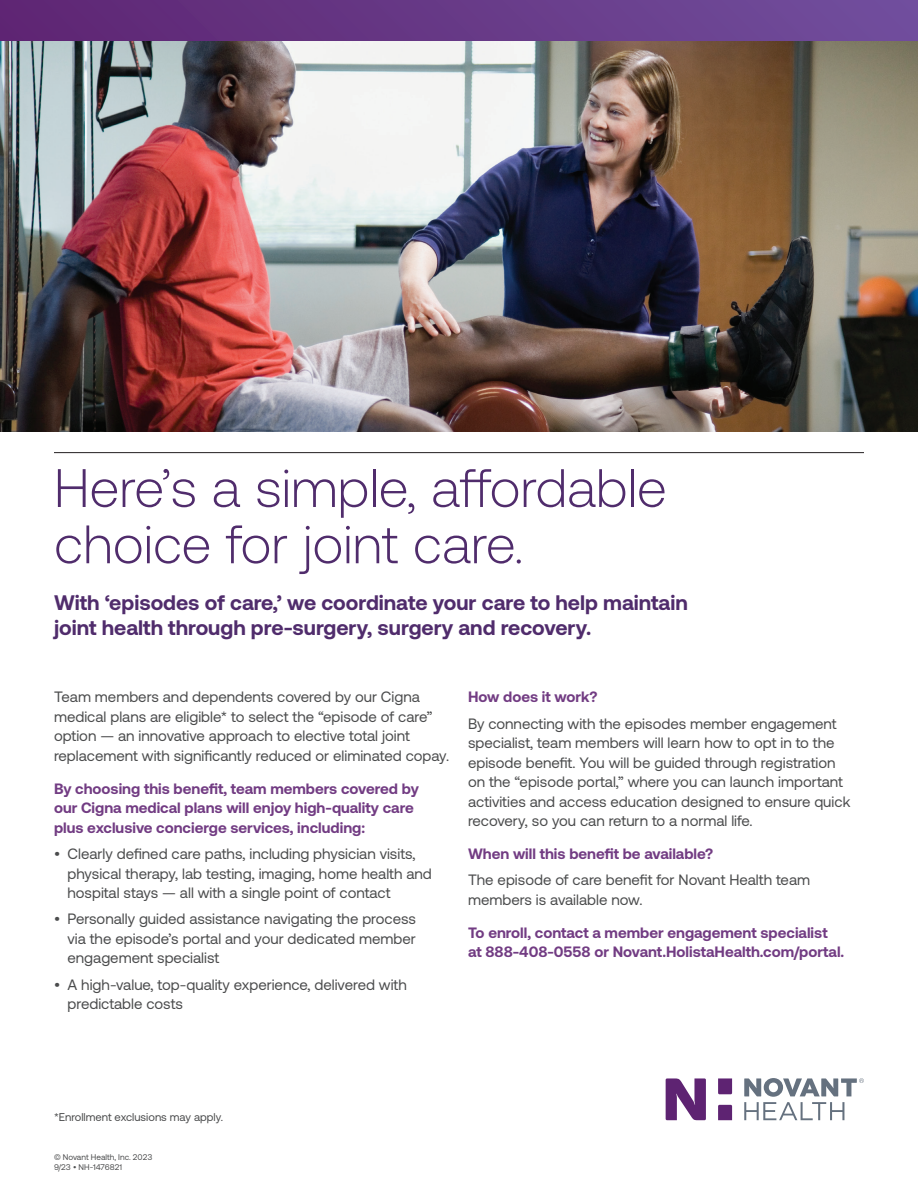
<style>
.page{position:relative;width:918px;height:1188px;background:#fff}
.page>*{position:absolute;margin:0;border:0;box-sizing:border-box;transform-origin:0 0}
.t1{font:300 54px/56.2px "Aeonik";color:#502c6c}
.t2{font:700 21px/25.2px "Aeonik";color:#502c6c}
.t3{font:15px/19.5px "Aeonik";color:#4b4c4d}
.t4{font:700 15px/19.5px "Aeonik";color:#723c83}
.t5{font:11.25px "Aeonik";color:#4b4c4d}
.t6{font:8.25px/10.5px "Aeonik";color:#4b4c4d}
</style>
<div class="page">
<img style="left:0;top:40px;width:918px;height:392px">
<svg style="left:666px;top:1078px;width:40px;height:42px"></svg>
<svg style="left:718px;top:1078px;width:14px;height:16px"></svg>
<svg style="left:718px;top:1105px;width:14px;height:15px"></svg>
<svg style="left:744px;top:1078px;width:120px;height:42px"></svg>
<div style="left:0;top:0;width:918px;height:40px;background:linear-gradient(to right,#5e2572,#714e9d)"></div>
<hr style="left:54px;top:452px;width:810px;height:1px;background:#231f20">
<h1 class="t1" style="left:54px;top:460px;width:614px">Here’s a simple, affordable choice for joint care.</h1>
<h2 class="t2" style="left:54px;top:590px;width:635px">With ‘episodes of care,’ we coordinate your care to help maintain joint health through pre-surgery, surgery and recovery.</h2>
<p class="t3" style="left:54px;top:688px;width:397px">Team members and dependents covered by our Cigna medical plans are eligible* to select the “episode of care” option — an innovative approach to elective total joint replacement with significantly reduced or eliminated copay.</p>
<p class="t4" style="left:54px;top:779px;width:366px">By choosing this benefit, team members covered by our Cigna medical plans will enjoy high-quality care plus exclusive concierge services, including:</p>
<p class="t3" style="left:68px;top:844px;width:366px;text-indent:-14px">• Clearly defined care paths, including physician visits, physical therapy, lab testing, imaging, home health and hospital stays — all with a single point of contact</p>
<p class="t3" style="left:68px;top:910px;width:350px;text-align:justify;text-indent:-14px">• Personally guided assistance navigating the process via the episode’s portal and your dedicated member engagement specialist</p>
<p class="t3" style="left:68px;top:975px;width:341px;text-indent:-14px">• A high-value, top-quality experience, delivered with predictable costs</p>
<p class="t4" style="left:468px;top:687px;width:131px">How does it work?</p>
<p class="t3" style="left:468px;top:714px;width:384px">By connecting with the episodes member engagement specialist, team members will learn how to opt in to the episode benefit. You will be guided through registration on the “episode portal,” where you can launch important activities and access education designed to ensure quick recovery, so you can return to a normal life.</p>
<p class="t4" style="left:468px;top:844px;width:247px">When will this benefit be available?</p>
<p class="t3" style="left:468px;top:871px;width:344px">The episode of care benefit for Novant Health team members is available now.</p>
<p class="t4" style="left:468px;top:923px;width:378px">To enroll, contact a member engagement specialist at 888-408-0558 or Novant.HolistaHealth.com/portal.</p>
<p class="t5" style="left:54px;top:1111px;width:171px">*Enrollment exclusions may apply.</p>
<p class="t6" style="left:54px;top:1151px;width:100px">© Novant Health, Inc. 2023<br>9/23 • NH-1476821</p>
</div>
